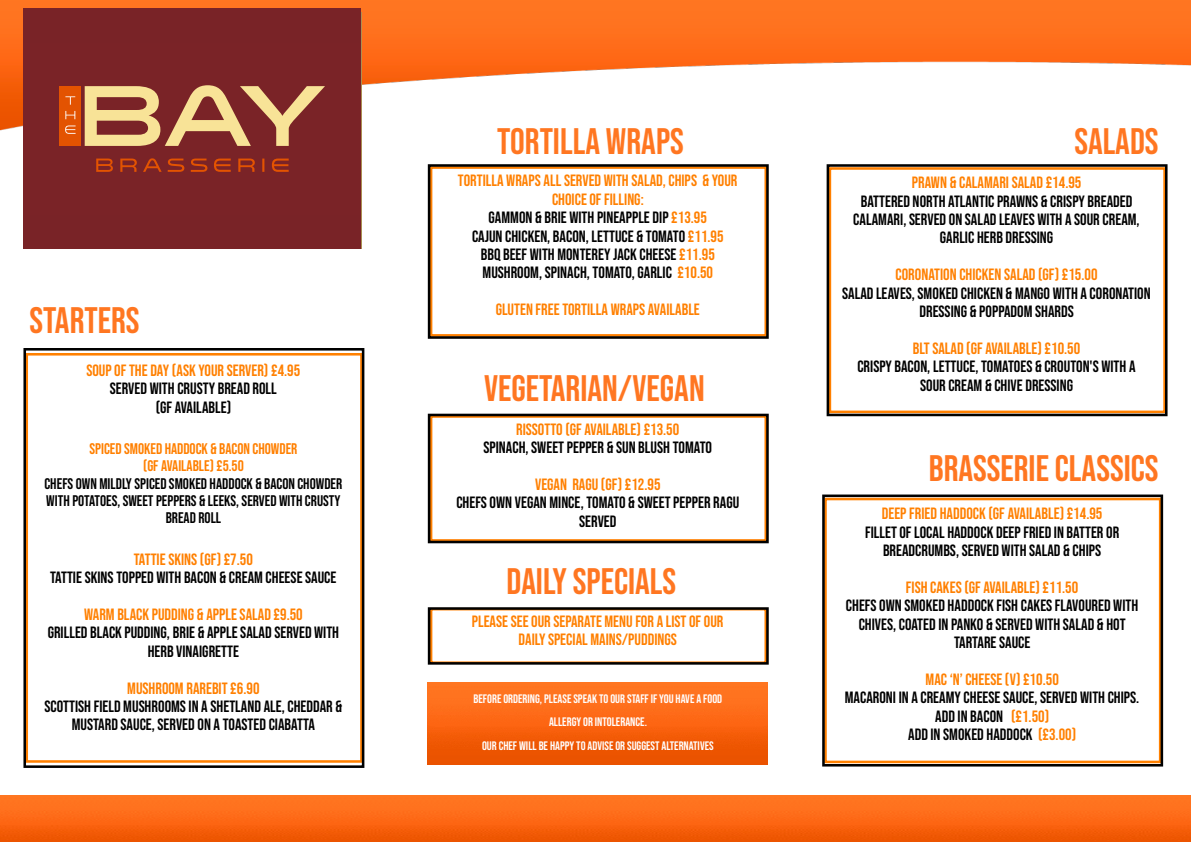
<style>
.page{position:relative;width:1191px;height:842px;background:#fff}
.page>*{position:absolute;margin:0;border:0;box-sizing:border-box;transform-origin:0 0}
.t1{font:36.7px "Bebas Neue";color:#ff7621}
.t2{font:16.3px/18.4px "Bebas Neue";color:#000;text-align:center}
.t3{font:16.3px/18.4px "Bebas Neue";color:#ff8000;text-align:center}
.t4{font:15.3px/17.3px "Bebas Neue";color:#000;text-align:center}
.t5{font:15.3px/17.3px "Bebas Neue";color:#ff8000;text-align:center}
.t6{font:12.2px/23.6px "Bebas Neue";color:#fff;text-align:center}
.s1{color:#ff8000}
</style>
<div class="page">
<div style="left:828px;top:167px;width:337px;height:246px;border:3px solid #ff8000"></div>
<div style="left:826px;top:164px;width:341px;height:252px;border:3px solid #000"></div>
<div style="left:430px;top:166px;width:337px;height:171px;border:3px solid #ff8000"></div>
<div style="left:428px;top:164px;width:340px;height:175px;border:3px solid #000"></div>
<img style="left:0;top:0;width:1191px;height:133px">
<div style="left:428px;top:414px;width:340px;height:129px;border:3px solid #000"></div>
<div style="left:824px;top:498px;width:337px;height:265px;border:3px solid #ff8000"></div>
<div style="left:822px;top:494px;width:341px;height:272px;border:3px solid #000"></div>
<img style="left:0;top:795px;width:1191px;height:47px">
<div style="left:25px;top:353px;width:338px;height:410px;border:3px solid #ff8000"></div>
<div style="left:23px;top:348px;width:341px;height:420px;border:3px solid #000"></div>
<div style="left:428px;top:607px;width:340px;height:58px;border:3px solid #000"></div>
<img style="left:427px;top:683px;width:340px;height:81px">
<div style="left:24px;top:9px;width:337px;height:240px;background:#792327"></div>
<div style="left:59px;top:86px;width:22px;height:60px;background:#e35301"></div>
<svg style="left:65px;top:125px;width:11px;height:9px"></svg>
<svg style="left:65px;top:111px;width:10px;height:8px"></svg>
<svg style="left:65px;top:96px;width:10px;height:9px"></svg>
<svg style="left:85px;top:85px;width:240px;height:61px"></svg>
<svg style="left:96px;top:158px;width:193px;height:14px"></svg>
<h1 class="t1" style="left:30px;top:299px;width:111px">STARTERS</h1>
<p class="t3" style="left:86px;top:361px;width:215px">SOUP OF THE DAY (ASK YOUR SERVER) £4.95</p>
<p class="t2" style="left:110px;top:379px;width:168px">SERVED WITH CRUSTY BREAD ROLL (GF AVAILABLE)</p>
<p class="t5" style="left:89px;top:440px;width:210px">SPICED SMOKED HADDOCK &amp; BACON CHOWDER (GF AVAILABLE) £5.50</p>
<p class="t4" style="left:44px;top:474px;width:299px">CHEFS OWN MILDLY SPICED SMOKED HADDOCK &amp; BACON CHOWDER<br>WITH POTATOES, SWEET PEPPERS &amp; LEEKS, SERVED WITH CRUSTY<br>BREAD ROLL</p>
<p class="t3" style="left:134px;top:550px;width:121px">TATTIE SKINS (GF) £7.50</p>
<p class="t2" style="left:50px;top:568px;width:288px">TATTIE SKINS TOPPED WITH BACON &amp; CREAM CHEESE SAUCE</p>
<p class="t3" style="left:84px;top:605px;width:220px">WARM BLACK PUDDING &amp; APPLE SALAD £9.50</p>
<p class="t2" style="left:48px;top:623px;width:293px">GRILLED BLACK PUDDING, BRIE &amp; APPLE SALAD SERVED WITH<br>HERB VINAIGRETTE</p>
<p class="t3" style="left:127px;top:679px;width:134px">MUSHROOM RAREBIT £6.90</p>
<p class="t2" style="left:44px;top:697px;width:299px">SCOTTISH FIELD MUSHROOMS IN A SHETLAND ALE, CHEDDAR &amp;<br>MUSTARD SAUCE, SERVED ON A TOASTED CIABATTA</p>
<h1 class="t1" style="left:497px;top:120px;width:188px">TORTILLA WRAPS</h1>
<h1 class="t1" style="left:1074px;top:120px;width:86px">SALADS</h1>
<p class="t2" style="left:458px;top:171px;width:281px"><span class="s1">TORTILLA WRAPS ALL SERVED WITH SALAD, CHIPS &amp; YOUR CHOICE OF FILLING:<br></span>GAMMON &amp; BRIE WITH PINEAPPLE DIP <span class="s1">£13.95<br></span>CAJUN CHICKEN, BACON, LETTUCE &amp; TOMATO <span class="s1">£11.95<br></span>BBQ BEEF WITH MONTEREY JACK CHEESE <span class="s1">£11.95<br></span>MUSHROOM, SPINACH, TOMATO, GARLIC <span class="s1">£10.50</span></p>
<p class="t3" style="left:495px;top:300px;width:206px">GLUTEN FREE TORTILLA WRAPS AVAILABLE</p>
<p class="t3" style="left:912px;top:173px;width:171px">PRAWN &amp; CALAMARI SALAD £14.95</p>
<p class="t2" style="left:853px;top:192px;width:288px">BATTERED NORTH ATLANTIC PRAWNS &amp; CRISPY BREADED<br>CALAMARI, SERVED ON SALAD LEAVES WITH A SOUR CREAM,<br>GARLIC HERB DRESSING</p>
<p class="t3" style="left:895px;top:265px;width:203px">CORONATION CHICKEN SALAD (GF) £15.00</p>
<p class="t2" style="left:842px;top:284px;width:310px">SALAD LEAVES, SMOKED CHICKEN &amp; MANGO WITH A CORONATION<br>DRESSING &amp; POPPADOM SHARDS</p>
<p class="t3" style="left:913px;top:339px;width:169px">BLT SALAD (GF AVAILABLE) £10.50</p>
<p class="t2" style="left:857px;top:357px;width:280px">CRISPY BACON, LETTUCE, TOMATOES &amp; CROUTON'S WITH A<br>SOUR CREAM &amp; CHIVE DRESSING</p>
<h1 class="t1" style="left:484px;top:368px;width:222px">VEGETARIAN/VEGAN</h1>
<p class="t3" style="left:516px;top:420px;width:165px">RISSOTTO (GF AVAILABLE) £13.50</p>
<p class="t2" style="left:483px;top:438px;width:230px">SPINACH, SWEET PEPPER &amp; SUN BLUSH TOMATO</p>
<p class="t3" style="left:535px;top:475px;width:127px">VEGAN RAGU (GF) £12.95</p>
<p class="t2" style="left:456px;top:493px;width:284px">CHEFS OWN VEGAN MINCE, TOMATO &amp; SWEET PEPPER RAGU<br>SERVED</p>
<p class="t3" style="left:882px;top:504px;width:222px">DEEP FRIED HADDOCK (GF AVAILABLE) £14.95</p>
<p class="t2" style="left:865px;top:522px;width:256px">FILLET OF LOCAL HADDOCK DEEP FRIED IN BATTER OR<br>BREADCRUMBS, SERVED WITH SALAD &amp; CHIPS</p>
<p class="t3" style="left:906px;top:578px;width:174px">FISH CAKES (GF AVAILABLE) £11.50</p>
<p class="t2" style="left:846px;top:596px;width:294px">CHEFS OWN SMOKED HADDOCK FISH CAKES FLAVOURED WITH<br>CHIVES, COATED IN PANKO &amp; SERVED WITH SALAD &amp; HOT<br>TARTARE SAUCE</p>
<p class="t3" style="left:925px;top:670px;width:135px">MAC ‘N’ CHEESE (V) £10.50</p>
<p class="t2" style="left:845px;top:688px;width:296px">MACARONI IN A CREAMY CHEESE SAUCE, SERVED WITH CHIPS.<br>ADD IN BACON <span class="s1">(£1.50)<br></span>ADD IN SMOKED HADDOCK <span class="s1">(£3.00)</span></p>
<h1 class="t1" style="left:929px;top:447px;width:231px">BRASSERIE CLASSICS</h1>
<h1 class="t1" style="left:506px;top:560px;width:171px">DAILY SPECIALS</h1>
<p class="t3" style="left:472px;top:611px;width:253px">PLEASE SEE OUR SEPARATE MENU FOR A LIST OF OUR<br>DAILY SPECIAL MAINS/PUDDINGS</p>
<p class="t6" style="left:473px;top:686px;width:250px">BEFORE ORDERING, PLEASE SPEAK TO OUR STAFF IF YOU HAVE A FOOD<br>ALLERGY OR INTOLERANCE.<br>OUR CHEF WILL BE HAPPY TO ADVISE OR SUGGEST ALTERNATIVES</p>
</div>
